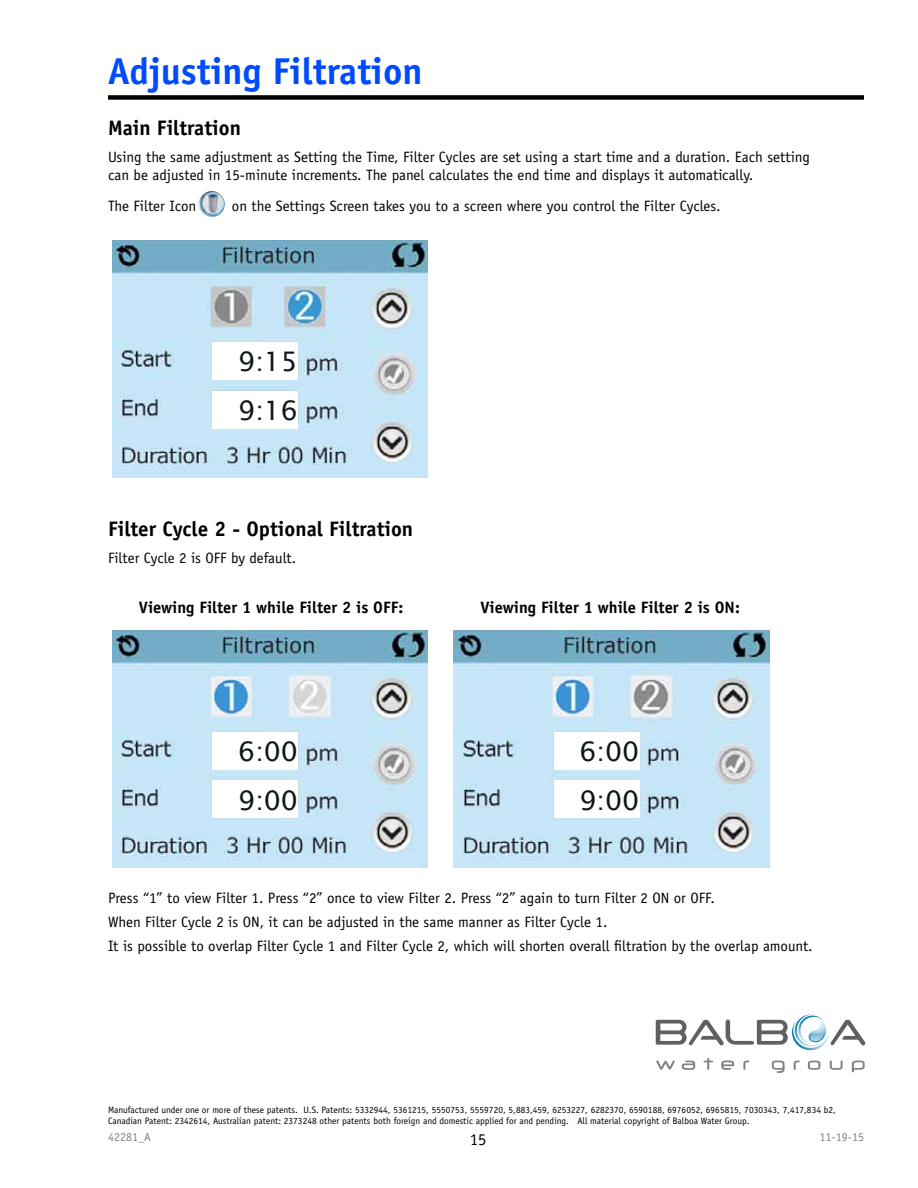
<style>
.page{position:relative;width:918px;height:1188px;background:#fff}
.page>*{position:absolute;margin:0;border:0;box-sizing:border-box;transform-origin:0 0}
.t1{font:700 37.5px "Officina Sans";color:#004bff}
.t2{font:27px/48.6px "Lucida Sans";color:#0f1717}
.t3{font:700 21px "Officina Sans";color:#000}
.t4{font:700 16.5px "Officina Sans";color:#000}
.t5{font:16.5px "Officina Sans";color:#000}
.t6{font:15px/24px "Officina Sans";color:#000}
.t7{font:12px "Officina Sans";color:#808285}
.t8{font:9.3px/10.5px "Officina Sans";color:#000}
</style>
<div class="page">
<svg style="left:656px;top:1060px;width:19px;height:10px"></svg>
<svg style="left:682px;top:1061px;width:13px;height:9px"></svg>
<svg style="left:704px;top:1058px;width:9px;height:12px"></svg>
<svg style="left:721px;top:1060px;width:13px;height:10px"></svg>
<svg style="left:794px;top:1061px;width:6px;height:9px"></svg>
<svg style="left:743px;top:1061px;width:6px;height:9px"></svg>
<svg style="left:808px;top:1061px;width:12px;height:9px"></svg>
<svg style="left:830px;top:1060px;width:13px;height:10px"></svg>
<svg style="left:772px;top:1061px;width:13px;height:12px"></svg>
<svg style="left:852px;top:1061px;width:13px;height:11px"></svg>
<svg style="left:656px;top:1015px;width:209px;height:36px"></svg>
<div style="left:108px;top:95px;width:756px;height:5px;background:#000"></div>
<img style="left:112px;top:241px;width:316px;height:237px">
<img style="left:112px;top:631px;width:316px;height:236px">
<img style="left:454px;top:631px;width:316px;height:236px">
<div style="left:213px;top:342px;width:85px;height:38px;background:#fff"></div>
<div style="left:213px;top:391px;width:85px;height:37px;background:#fff"></div>
<img style="left:199px;top:191px;width:26px;height:26px;border-radius:13px">
<div style="left:213px;top:732px;width:85px;height:38px;background:#fff"></div>
<div style="left:554px;top:732px;width:85px;height:38px;background:#fff"></div>
<div style="left:213px;top:781px;width:85px;height:37px;background:#fff"></div>
<div style="left:554px;top:781px;width:85px;height:37px;background:#fff"></div>
<h1 class="t1" style="left:108px;top:47px;width:316px">Adjusting Filtration</h1>
<h3 class="t3" style="left:108px;top:115px;width:134px">Main Filtration</h3>
<p class="t6" style="left:108px;top:148px;width:703px;line-height:18px">Using the same adjustment as Setting the Time, Filter Cycles are set using a start time and a duration. Each setting can be adjusted in 15-minute increments. The panel calculates the end time and displays it automatically.</p>
<p class="t6" style="left:108px;top:194px;width:90px">The Filter Icon</p>
<p class="t6" style="left:232px;top:194px;width:490px">on the Settings Screen takes you to a screen where you control the Filter Cycles.</p>
<h2 class="t2" style="left:238px;top:337px;width:61px">9:15<br>9:16</h2>
<h3 class="t3" style="left:108px;top:516px;width:307px">Filter Cycle 2 - Optional Filtration</h3>
<p class="t6" style="left:108px;top:546px;width:190px">Filter Cycle 2 is OFF by default.</p>
<p class="t4" style="left:139px;top:598px;width:266px">Viewing Filter 1 while Filter 2 is OFF:</p>
<p class="t4" style="left:480px;top:598px;width:261px">Viewing Filter 1 while Filter 2 is ON:</p>
<h2 class="t2" style="left:238px;top:727px;width:61px">6:00</h2>
<h2 class="t2" style="left:580px;top:727px;width:61px">6:00</h2>
<h2 class="t2" style="left:238px;top:776px;width:61px">9:00</h2>
<h2 class="t2" style="left:580px;top:776px;width:61px">9:00</h2>
<p class="t6" style="left:108px;top:886px;width:706px">Press “1” to view Filter 1. Press “2” once to view Filter 2. Press “2” again to turn Filter 2 ON or OFF.<br>When Filter Cycle 2 is ON, it can be adjusted in the same manner as Filter Cycle 1.<br>It is possible to overlap Filter Cycle 1 and Filter Cycle 2, which will shorten overall filtration by the overlap amount.</p>
<p class="t8" style="left:108px;top:1105px;width:729px">Manufactured under one or more of these patents. U.S. Patents: 5332944, 5361215, 5550753, 5559720, 5,883,459, 6253227, 6282370, 6590188, 6976052, 6965815, 7030343, 7,417,834 b2,<br>Canadian Patent: 2342614, Australian patent: 2373248 other patents both foreign and domestic applied for and pending. All material copyright of Balboa Water Group.</p>
<p class="t7" style="left:108px;top:1130px;width:44px">42281_A</p>
<p class="t5" style="left:470px;top:1129px;width:18px">15</p>
<p class="t7" style="left:820px;top:1130px;width:46px">11-19-15</p>
</div>
